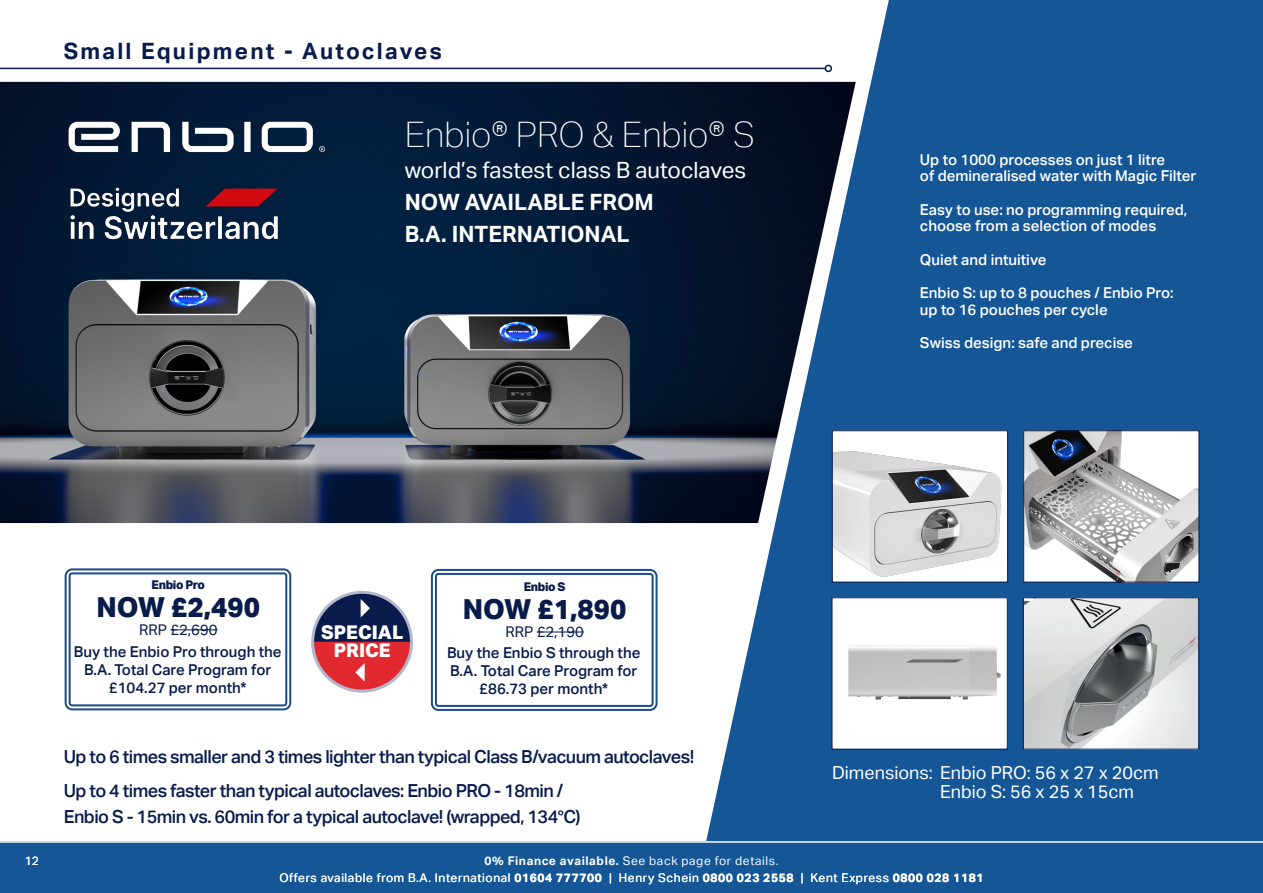
<style>
.page{position:relative;width:1263px;height:893px;background:#fff}
.page>*{position:absolute;margin:0;border:0;box-sizing:border-box;transform-origin:0 0}
.LRG_Product_name{font:100 35.1px "Aktiv Grotesk";color:#fff}
.t1{font:800 27.6px "Aktiv Grotesk";color:#081b4b}
.LRG_Product_name-2{font:700 22.5px/31.7px "Aktiv Grotesk";color:#fff}
.LRG_Product_name-3{font:22.5px "Aktiv Grotesk";color:#fff}
.t2{font:700 22.5px "Aktiv Grotesk";letter-spacing:.1em;color:#081b4b}
.t3{font:800 18.9px "Aktiv Grotesk";color:#fff}
.Product_Copy{font:500 18px/25.5px "Aktiv Grotesk";letter-spacing:-.03em;color:#081b4b}
.Product_Copy-2{font:18px/19.5px "Aktiv Grotesk";color:#fff}
.Product_Copy-3{font:500 15px/16.5px "Aktiv Grotesk";color:#fff}
.t4{font:500 15px/18px "Aktiv Grotesk";color:#081b4b;text-align:center}
.t5{font:14.85px "Aktiv Grotesk";color:#081b4b}
.t6{font:12px "Aktiv Grotesk";letter-spacing:.05em;color:#fff}
.t7{font:800 12px "Aktiv Grotesk";letter-spacing:-.03em;color:#081b4b}
.s1{font-weight:700}
</style>
<div class="page">
<svg style="left:695px;top:0;width:568px;height:841px;background:#2b66a0"></svg>
<img style="left:1025px;top:599px;width:172px;height:149px">
<div style="left:1023px;top:597px;width:176px;height:153px;border:1px solid #081b4b"></div>
<div style="left:832px;top:598px;width:175px;height:151px;background:#fff"></div>
<img style="left:848px;top:645px;width:153px;height:55px">
<div style="left:831px;top:597px;width:177px;height:153px;border:1px solid #081b4b"></div>
<img style="left:1025px;top:432px;width:172px;height:149px">
<div style="left:1023px;top:430px;width:176px;height:153px;border:1px solid #081b4b"></div>
<img style="left:834px;top:432px;width:172px;height:149px">
<div style="left:832px;top:430px;width:176px;height:153px;border:1px solid #081b4b"></div>
<img style="left:0;top:82px;width:856px;height:441px">
<img style="left:17px;top:92px;width:347px;height:90px">
<img style="left:43px;top:174px;width:258px;height:82px">
<hr style="left:0;top:68px;width:825px;height:1px;background:#081b4b">
<div style="left:824px;top:65px;width:8px;height:7px;border:2px solid #081b4b;border-radius:50%"></div>
<div style="left:0;top:841px;width:1263px;height:52px;background:#145696"></div>
<hr style="left:537px;top:631px;width:47px;height:1px;background:#081b4b">
<div style="left:431px;top:569px;width:226px;height:142px;border:2px solid #194b8d;border-radius:7px"></div>
<div style="left:435px;top:573px;width:218px;height:134px;border:2px solid #194b8d;border-radius:3px"></div>
<hr style="left:170px;top:629px;width:48px;height:1px;background:#081b4b">
<div style="left:65px;top:568px;width:226px;height:142px;border:2px solid #194b8d;border-radius:7px"></div>
<div style="left:69px;top:572px;width:218px;height:134px;border:2px solid #194b8d;border-radius:3px"></div>
<div style="left:313px;top:592px;width:98px;height:99px;background:#081b4b;border-radius:50%"></div>
<svg style="left:311px;top:639px;width:102px;height:54px"></svg>
<svg style="left:361px;top:599px;width:9px;height:18px"></svg>
<p class="t2" style="left:64px;top:38px;width:379px">Small Equipment - Autoclaves</p>
<p class="LRG_Product_name" style="left:405px;top:114px;width:351px">Enbio® PRO &amp; Enbio® S</p>
<p class="LRG_Product_name-3" style="left:405px;top:157px;width:343px">world’s fastest class B autoclaves</p>
<p class="LRG_Product_name-2" style="left:405px;top:186px;width:250px">NOW AVAILABLE FROM<br>B.A. INTERNATIONAL</p>
<p class="Product_Copy-3" style="left:920px;top:151px;width:278px">Up to 1000 processes on just 1 litre<br>of demineralised water with Magic Filter</p>
<p class="Product_Copy-3" style="left:920px;top:201px;width:269px">Easy to use: no programming required, choose from a selection of modes</p>
<p class="Product_Copy-3" style="left:920px;top:251px;width:128px">Quiet and intuitive</p>
<p class="Product_Copy-3" style="left:920px;top:285px;width:255px">Enbio S: up to 8 pouches / Enbio Pro: up to 16 pouches per cycle</p>
<p class="Product_Copy-3" style="left:920px;top:335px;width:215px">Swiss design: safe and precise</p>
<p class="t6" style="left:25px;top:854px;width:16px">12</p>
<p class="t7" style="left:152px;top:577px;width:55px">Enbio Pro</p>
<p class="t1" style="left:96px;top:591px;width:165px">NOW £2,490</p>
<p class="t5" style="left:139px;top:621px;width:80px">RRP £2,690</p>
<p class="t4" style="left:74px;top:643px;width:209px">Buy the Enbio Pro through the<br>B.A. Total Care Program for £104.27 per month*</p>
<p class="t3" style="left:321px;top:621px;width:84px">SPECIAL</p>
<p class="t3" style="left:334px;top:639px;width:58px">PRICE</p>
<p class="t7" style="left:524px;top:579px;width:43px">Enbio S</p>
<p class="t1" style="left:463px;top:593px;width:165px">NOW £1,890</p>
<p class="t5" style="left:505px;top:623px;width:80px">RRP £2,190</p>
<p class="t4" style="left:447px;top:644px;width:195px">Buy the Enbio S through the<br>B.A. Total Care Program for £86.73 per month*</p>
<p class="Product_Copy" style="left:64px;top:744px;width:632px">Up to 6 times smaller and 3 times lighter than typical Class B/vacuum autoclaves!</p>
<p class="Product_Copy" style="left:64px;top:778px;width:518px">Up to 4 times faster than typical autoclaves: Enbio PRO - 18min /<br>Enbio S - 15min vs. 60min for a typical autoclave! (wrapped, 134°C)</p>
<p class="t6" style="left:485px;top:854px;width:295px"><span class="s1">0% Finance available.</span> See back page for details.</p>
<p class="Product_Copy-2" style="left:940px;top:763px;width:220px;text-indent:-108px">Dimensions: Enbio PRO: 56 x 27 x 20cm<br>Enbio S: 56 x 25 x 15cm</p>
<p class="t6" style="left:279px;top:871px;width:705px">Offers available from B.A. International <span class="s1">01604 777700</span> | Henry Schein <span class="s1">0800 023 2558</span> | Kent Express <span class="s1">0800 028 1181</span></p>
</div>
